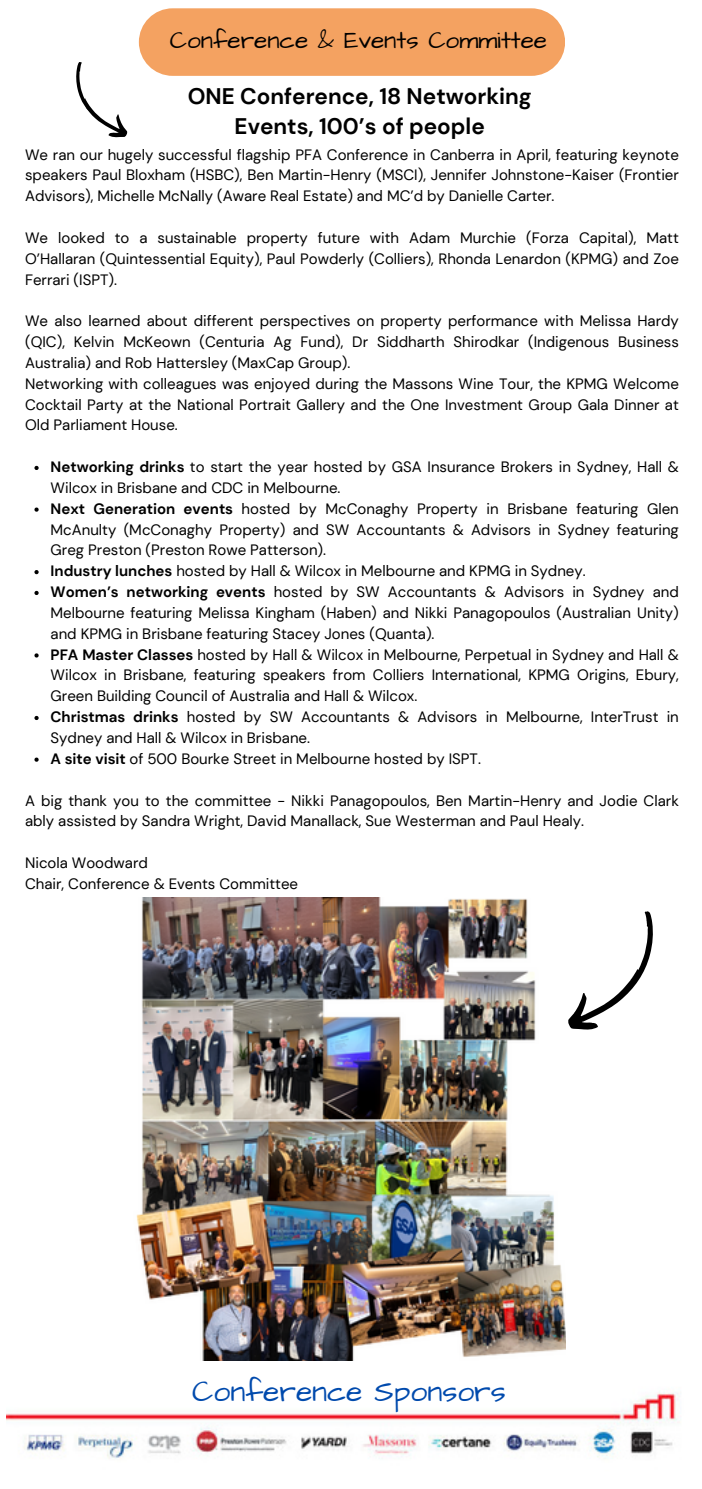
<style>
.page{position:relative;width:702px;height:1489px;background:#fff}
.page>*{position:absolute;margin:0;border:0;box-sizing:border-box;transform-origin:0 0}
.t1{font:30px "Architects Daughter";color:#004aad}
.t2{font:24.5px "Architects Daughter";color:#000}
.t3{font:700 22.5px/30px "DM Sans";color:#000;text-align:center}
.t4{font:15px/20.8px "DM Sans";color:#000;text-align:justify}
.s1{font-weight:700}
</style>
<div class="page">
<div style="left:139px;top:8px;width:425px;height:68px;background:#f4a261;border-radius:34px"></div>
<svg style="left:34px;top:466px;width:5px;height:4px"></svg>
<svg style="left:34px;top:507px;width:5px;height:5px"></svg>
<svg style="left:34px;top:570px;width:5px;height:4px"></svg>
<svg style="left:34px;top:591px;width:5px;height:4px"></svg>
<svg style="left:34px;top:653px;width:5px;height:4px"></svg>
<svg style="left:34px;top:716px;width:5px;height:4px"></svg>
<svg style="left:34px;top:757px;width:5px;height:5px"></svg>
<svg style="left:568px;top:911px;width:85px;height:119px"></svg>
<svg style="left:76px;top:62px;width:52px;height:76px"></svg>
<img style="left:6px;top:1391px;width:674px;height:68px">
<img style="left:136px;top:897px;width:428px;height:463px">
<p class="t2" style="left:170px;top:24px;width:378px">Conference &amp; Events Committee</p>
<p class="t3" style="left:188px;top:81px;width:345px">ONE Conference, 18 Networking<br>Events, 100’s of people</p>
<p class="t4" style="left:25px;top:144px;width:655px">We ran our hugely successful flagship PFA Conference in Canberra in April, featuring keynote speakers Paul Bloxham (HSBC), Ben Martin-Henry (MSCI), Jennifer Johnstone-Kaiser (Frontier Advisors), Michelle McNally (Aware Real Estate) and MC’d by Danielle Carter.</p>
<p class="t4" style="left:25px;top:227px;width:655px">We looked to a sustainable property future with Adam Murchie (Forza Capital), Matt O’Hallaran (Quintessential Equity), Paul Powderly (Colliers), Rhonda Lenardon (KPMG) and Zoe Ferrari (ISPT).</p>
<p class="t4" style="left:25px;top:311px;width:655px">We also learned about different perspectives on property performance with Melissa Hardy (QIC), Kelvin McKeown (Centuria Ag Fund), Dr Siddharth Shirodkar (Indigenous Business Australia) and Rob Hattersley (MaxCap Group).</p>
<p class="t4" style="left:25px;top:373px;width:655px">Networking with colleagues was enjoyed during the Massons Wine Tour, the KPMG Welcome Cocktail Party at the National Portrait Gallery and the One Investment Group Gala Dinner at Old Parliament House.</p>
<p class="t4" style="left:51px;top:457px;width:629px"><span class="s1">Networking drinks</span> to start the year hosted by GSA Insurance Brokers in Sydney, Hall &amp;<br>Wilcox in Brisbane and CDC in Melbourne.</p>
<p class="t4" style="left:51px;top:498px;width:629px"><span class="s1">Next Generation events</span> hosted by McConaghy Property in Brisbane featuring Glen McAnulty (McConaghy Property) and SW Accountants &amp; Advisors in Sydney featuring Greg Preston (Preston Rowe Patterson).</p>
<p class="t4" style="left:51px;top:561px;width:536px"><span class="s1">Industry lunches</span> hosted by Hall &amp; Wilcox in Melbourne and KPMG in Sydney.</p>
<p class="t4" style="left:51px;top:582px;width:629px"><span class="s1">Women’s networking events</span> hosted by SW Accountants &amp; Advisors in Sydney and Melbourne featuring Melissa Kingham (Haben) and Nikki Panagopoulos (Australian Unity) and KPMG in Brisbane featuring Stacey Jones (Quanta).</p>
<p class="t4" style="left:51px;top:644px;width:629px"><span class="s1">PFA Master Classes</span> hosted by Hall &amp; Wilcox in Melbourne, Perpetual in Sydney and Hall &amp; Wilcox in Brisbane, featuring speakers from Colliers International, KPMG Origins, Ebury, Green Building Council of Australia and Hall &amp; Wilcox.</p>
<p class="t4" style="left:51px;top:707px;width:629px"><span class="s1">Christmas drinks</span> hosted by SW Accountants &amp; Advisors in Melbourne, InterTrust in<br>Sydney and Hall &amp; Wilcox in Brisbane.</p>
<p class="t4" style="left:51px;top:748px;width:431px"><span class="s1">A site visit</span> of 500 Bourke Street in Melbourne hosted by ISPT.</p>
<p class="t4" style="left:25px;top:790px;width:655px">A big thank you to the committee - Nikki Panagopoulos, Ben Martin-Henry and Jodie Clark ably assisted by Sandra Wright, David Manallack, Sue Westerman and Paul Healy.</p>
<p class="t4" style="left:25px;top:852px;width:124px">Nicola Woodward</p>
<p class="t4" style="left:25px;top:873px;width:274px">Chair, Conference &amp; Events Committee</p>
<p class="t1" style="left:192px;top:1371px;width:315px">Conference Sponsors</p>
</div>
